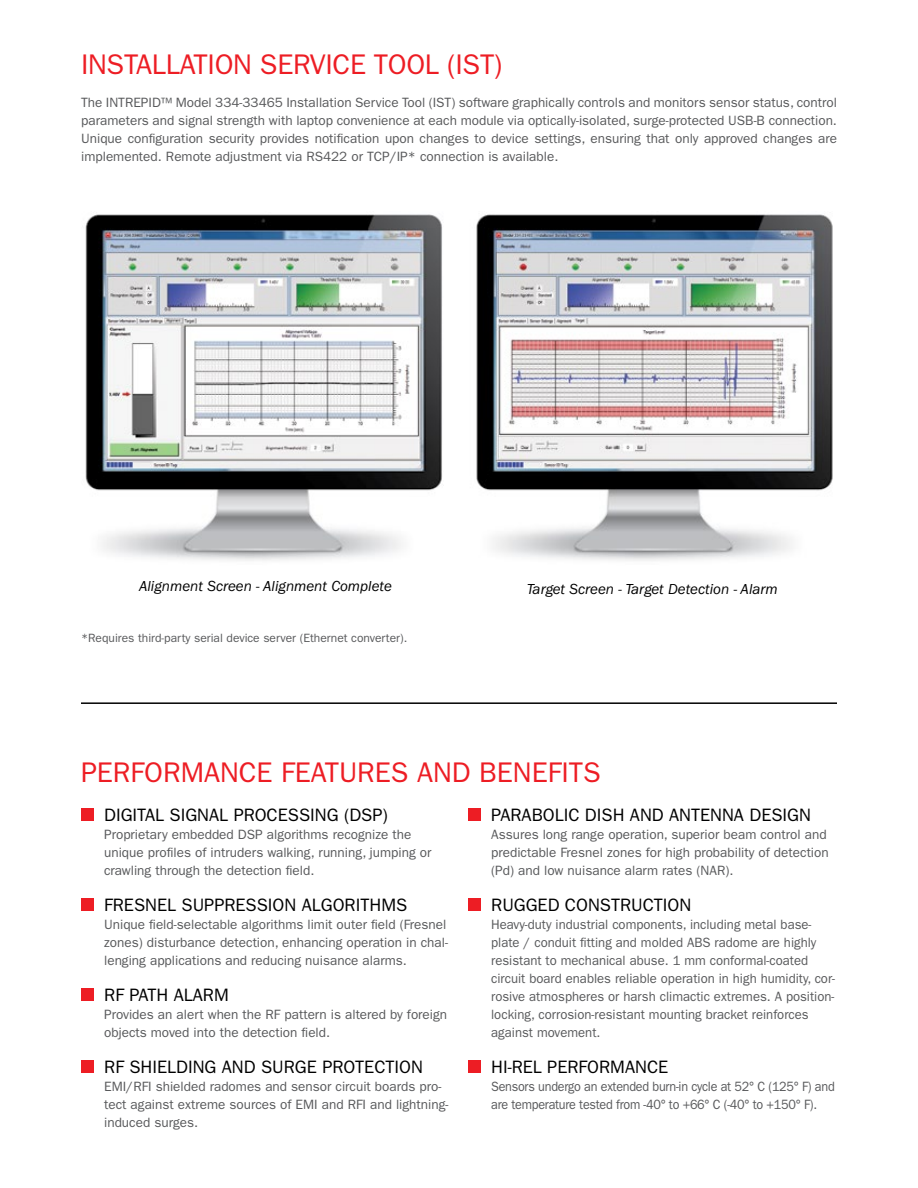
<style>
.page{position:relative;width:918px;height:1188px;background:#fff}
.page>*{position:absolute;margin:0;border:0;box-sizing:border-box;transform-origin:0 0}
.t1{font:28.5px "ITC Franklin Gothic Std";color:#ed1d24}
.t2{font:18px "ITC Franklin Gothic Std";color:#000}
.t3{font:italic 15px "ITC Franklin Gothic Std";color:#000}
.t4{font:13.5px/18px "ITC Franklin Gothic Std";color:#58595b}
.t5{font:13.5px/18px "ITC Franklin Gothic Std";letter-spacing:-.02em;color:#58595b;scale:.93 1}
.t6{font:12px "ITC Franklin Gothic Std";color:#58595b}
</style>
<div class="page">
<hr style="left:81px;top:702px;width:756px;height:2px;background:#000">
<div style="left:81px;top:809px;width:12px;height:12px;background:#ed1d24"></div>
<div style="left:81px;top:899px;width:12px;height:12px;background:#ed1d24"></div>
<div style="left:81px;top:989px;width:12px;height:12px;background:#ed1d24"></div>
<div style="left:81px;top:1061px;width:12px;height:12px;background:#ed1d24"></div>
<div style="left:468px;top:809px;width:12px;height:12px;background:#ed1d24"></div>
<div style="left:468px;top:899px;width:12px;height:12px;background:#ed1d24"></div>
<div style="left:468px;top:1061px;width:12px;height:12px;background:#ed1d24"></div>
<img style="left:85px;top:214px;width:748px;height:347px">
<h1 class="t1" style="left:81px;top:48px;width:423px">INSTALLATION SERVICE TOOL (IST)</h1>
<p class="t4" style="left:81px;top:94px;width:757px;text-align:justify">The INTREPID™ Model 334-33465 Installation Service Tool (IST) software graphically controls and monitors sensor status, control parameters and signal strength with laptop convenience at each module via optically-isolated, surge-protected USB-B connection.<br>Unique configuration security provides notification upon changes to device settings, ensuring that only approved changes are implemented. Remote adjustment via RS422 or TCP/IP* connection is available.</p>
<p class="t3" style="left:139px;top:578px;width:254px">Alignment Screen - Alignment Complete</p>
<p class="t3" style="left:527px;top:581px;width:253px">Target Screen - Target Detection - Alarm</p>
<p class="t6" style="left:81px;top:631px;width:328px">*Requires third-party serial device server (Ethernet converter).</p>
<h1 class="t1" style="left:81px;top:756px;width:521px">PERFORMANCE FEATURES AND BENEFITS</h1>
<h2 class="t2" style="left:104px;top:804px;width:285px">DIGITAL SIGNAL PROCESSING (DSP)</h2>
<p class="t4" style="left:104px;top:825px;width:329px">Proprietary embedded DSP algorithms recognize the unique profiles of intruders walking, running, jumping or crawling through the detection field.</p>
<h2 class="t2" style="left:104px;top:894px;width:305px">FRESNEL SUPPRESSION ALGORITHMS</h2>
<p class="t4" style="left:104px;top:915px;width:345px">Unique field-selectable algorithms limit outer field (Fresnel zones) disturbance detection, enhancing operation in chal&shy;lenging applications and reducing nuisance alarms.</p>
<h2 class="t2" style="left:104px;top:984px;width:126px">RF PATH ALARM</h2>
<p class="t4" style="left:104px;top:1005px;width:345px">Provides an alert when the RF pattern is altered by foreign objects moved into the detection field.</p>
<h2 class="t2" style="left:104px;top:1056px;width:320px">RF SHIELDING AND SURGE PROTECTION</h2>
<p class="t4" style="left:104px;top:1077px;width:346px">EMI/RFI shielded radomes and sensor circuit boards pro&shy;tect against extreme sources of EMI and RFI and lightning&shy;induced surges.</p>
<h2 class="t2" style="left:491px;top:804px;width:321px">PARABOLIC DISH AND ANTENNA DESIGN</h2>
<p class="t4" style="left:491px;top:825px;width:339px">Assures long range operation, superior beam control and predictable Fresnel zones for high probability of detection (Pd) and low nuisance alarm rates (NAR).</p>
<h2 class="t2" style="left:491px;top:894px;width:202px">RUGGED CONSTRUCTION</h2>
<p class="t4" style="left:491px;top:915px;width:345px">Heavy-duty industrial components, including metal base&shy;plate / conduit fitting and molded ABS radome are highly resistant to mechanical abuse. 1 mm conformal-coated circuit board enables reliable operation in high humidity, cor&shy;rosive atmospheres or harsh climactic extremes. A position&shy;locking, corrosion-resistant mounting bracket reinforces against movement.</p>
<h2 class="t2" style="left:491px;top:1056px;width:179px">HI-REL PERFORMANCE</h2>
<p class="t5" style="left:491px;top:1077px;width:371px">Sensors undergo an extended burn-in cycle at 52° C (125° F) and are temperature tested from -40° to +66° C (-40° to +150° F).</p>
</div>
